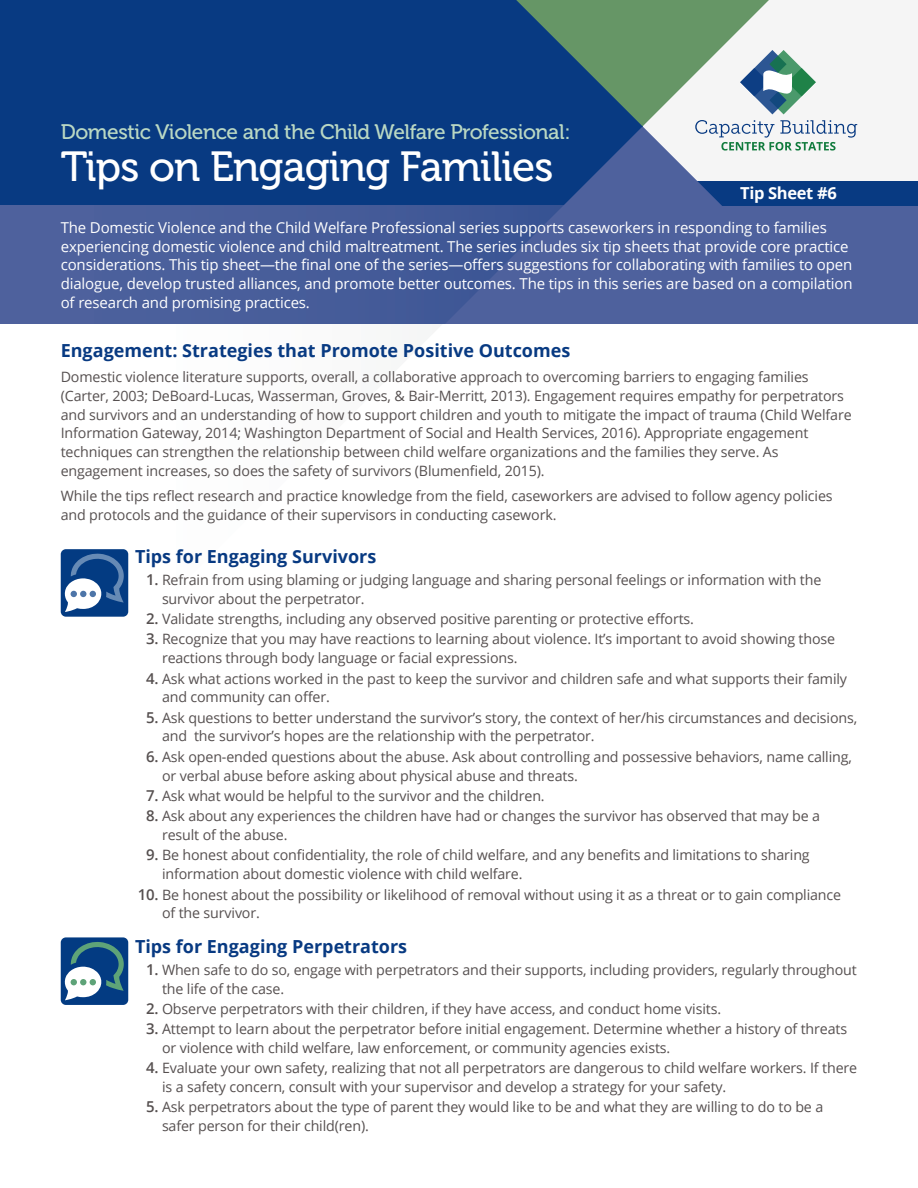
<style>
.page{position:relative;width:918px;height:1188px;background:#fff}
.page>*{position:absolute;margin:0;border:0;box-sizing:border-box;transform-origin:0 0}
.t1{font:42px "Museo 500";letter-spacing:-.02em;color:#fff}
.t2{font:21px "Museo 500";letter-spacing:-.02em;color:#bad8c3}
.t3{font:700 18px "Open Sans";color:#083a82}
.t4{font:700 16.5px "Open Sans";letter-spacing:-.02em;color:#fff}
.t5{font:15px/18.8px "Open Sans";letter-spacing:-.01em;color:#fff}
.t6{font:14.25px/18.8px "Open Sans";letter-spacing:-.01em;color:#565050}
.s1{font-family:"Yu Gothic UI"}
.s2{font-weight:600;font-size:15px}
</style>
<div class="page">
<div style="left:0;top:198px;width:918px;height:126px;background:#495f9b"></div>
<div style="left:589px;top:198px;width:329px;height:126px;background:#4e619d"></div>
<div style="left:0;top:0;width:918px;height:205px;background:#f5f5f5"></div>
<div style="left:0;top:0;width:643px;height:205px;background:#083a82"></div>
<div style="left:643px;top:181px;width:275px;height:24px;background:#083a82"></div>
<svg style="left:461px;top:151px;width:379px;height:156px"></svg>
<svg style="left:516px;top:0;width:341px;height:151px"></svg>
<div style="left:61px;top:549px;width:67px;height:68px;background:#033b82;border-radius:5px"></div>
<div style="left:61px;top:937px;width:67px;height:68px;background:#033b82;border-radius:5px"></div>
<svg style="left:64px;top:553px;width:60px;height:59px"></svg>
<svg style="left:64px;top:942px;width:60px;height:58px"></svg>
<h1 class="t2" style="left:61px;top:120px;width:511px">Domestic Violence and the Child Welfare Professional:</h1>
<h1 class="t1" style="left:61px;top:143px;width:494px">Tips on Engaging Families</h1>
<p class="t4" style="left:740px;top:181px;width:98px">Tip Sheet #6</p>
<p class="t5" style="left:61px;top:218px;width:793px">The Domestic Violence and the Child Welfare Professional series supports caseworkers in responding to families experiencing domestic violence and child maltreatment. The series includes six tip sheets that provide core practice considerations. This tip sheet—the final one of the series—offers suggestions for collaborating with families to open dialogue, develop trusted alliances, and promote better outcomes. The tips in this series are based on a compilation of research and promising practices.</p>
<p class="t3" style="left:61px;top:337px;width:511px">Engagement: Strategies that Promote Positive Outcomes</p>
<p class="t6" style="left:61px;top:367px;width:792px">Domestic violence literature supports, overall, a collaborative approach to overcoming barriers to engaging families (Carter, 2003; DeBoard-Lucas, Wasserman, Groves, &amp; Bair-Merritt, 2013). Engagement requires empathy for perpetrators and survivors and an understanding of how to support children and youth to mitigate the impact of trauma (Child Welfare Information Gateway, 2014; Washington Department of Social and Health Services, 201<span class="s1">6</span>). Appropriate engagement techniques can strengthen the relationship between child welfare organizations and the families they serve. As engagement increases, so does the safety of survivors (Blumenfield, 2015).</p>
<p class="t6" style="left:61px;top:486px;width:773px">While the tips reflect research and practice knowledge from the field, caseworkers are advised to follow agency policies and protocols and the guidance of their supervisors in conducting casework.</p>
<h3 class="t3" style="left:135px;top:544px;width:243px">Tips for Engaging Survivors</h3>
<p class="t6" style="left:162px;top:570px;width:661px;text-indent:-16px"><span class="s2">1.</span> Refrain from using blaming or judging language and sharing personal feelings or information with the survivor about the perpetrator.</p>
<p class="t6" style="left:146px;top:609px;width:549px"><span class="s2">2.</span> Validate strengths, including any observed positive parenting or protective efforts.</p>
<p class="t6" style="left:162px;top:630px;width:675px;text-indent:-16px"><span class="s2">3.</span> Recognize that you may have reactions to learning about violence. It’s important to avoid showing those reactions through body language or facial expressions.</p>
<p class="t6" style="left:162px;top:669px;width:687px;text-indent:-16px"><span class="s2">4.</span> Ask what actions worked in the past to keep the survivor and children safe and what supports their family and community can offer.</p>
<p class="t6" style="left:162px;top:708px;width:697px;text-indent:-16px"><span class="s2">5.</span> Ask questions to better understand the survivor’s story, the context of her/his circumstances and decisions, and the survivor’s hopes are the relationship with the perpetrator.</p>
<p class="t6" style="left:162px;top:747px;width:692px;text-indent:-16px"><span class="s2">6.</span> Ask open-ended questions about the abuse. Ask about controlling and possessive behaviors, name calling, or verbal abuse before asking about physical abuse and threats.</p>
<p class="t6" style="left:146px;top:786px;width:400px"><span class="s2">7.</span> Ask what would be helpful to the survivor and the children.</p>
<p class="t6" style="left:162px;top:806px;width:660px;text-indent:-16px"><span class="s2">8.</span> Ask about any experiences the children have had or changes the survivor has observed that may be a result of the abuse.</p>
<p class="t6" style="left:162px;top:845px;width:649px;text-indent:-16px"><span class="s2">9.</span> Be honest about confidentiality, the role of child welfare, and any benefits and limitations to sharing information about domestic violence with child welfare.</p>
<p class="t6" style="left:162px;top:885px;width:681px;text-indent:-24px"><span class="s2">10.</span> Be honest about the possibility or likelihood of removal without using it as a threat or to gain compliance of the survivor.</p>
<h3 class="t3" style="left:135px;top:934px;width:274px">Tips for Engaging Perpetrators</h3>
<p class="t6" style="left:162px;top:960px;width:696px;text-indent:-16px"><span class="s2">1.</span> When safe to do so, engage with perpetrators and their supports, including providers, regularly throughout the life of the case.</p>
<p class="t6" style="left:146px;top:999px;width:577px"><span class="s2">2.</span> Observe perpetrators with their children, if they have access, and conduct home visits.</p>
<p class="t6" style="left:162px;top:1019px;width:687px;text-indent:-16px"><span class="s2">3.</span> Attempt to learn about the perpetrator before initial engagement. Determine whether a history of threats or violence with child welfare, law enforcement, or community agencies exists.</p>
<p class="t6" style="left:162px;top:1058px;width:697px;text-indent:-16px"><span class="s2">4.</span> Evaluate your own safety, realizing that not all perpetrators are dangerous to child welfare workers. If there is a safety concern, consult with your supervisor and develop a strategy for your safety.</p>
<p class="t6" style="left:162px;top:1098px;width:663px;text-indent:-16px"><span class="s2">5.</span> Ask perpetrators about the type of parent they would like to be and what they are willing to do to be a safer person for their child(ren).</p>
</div>
